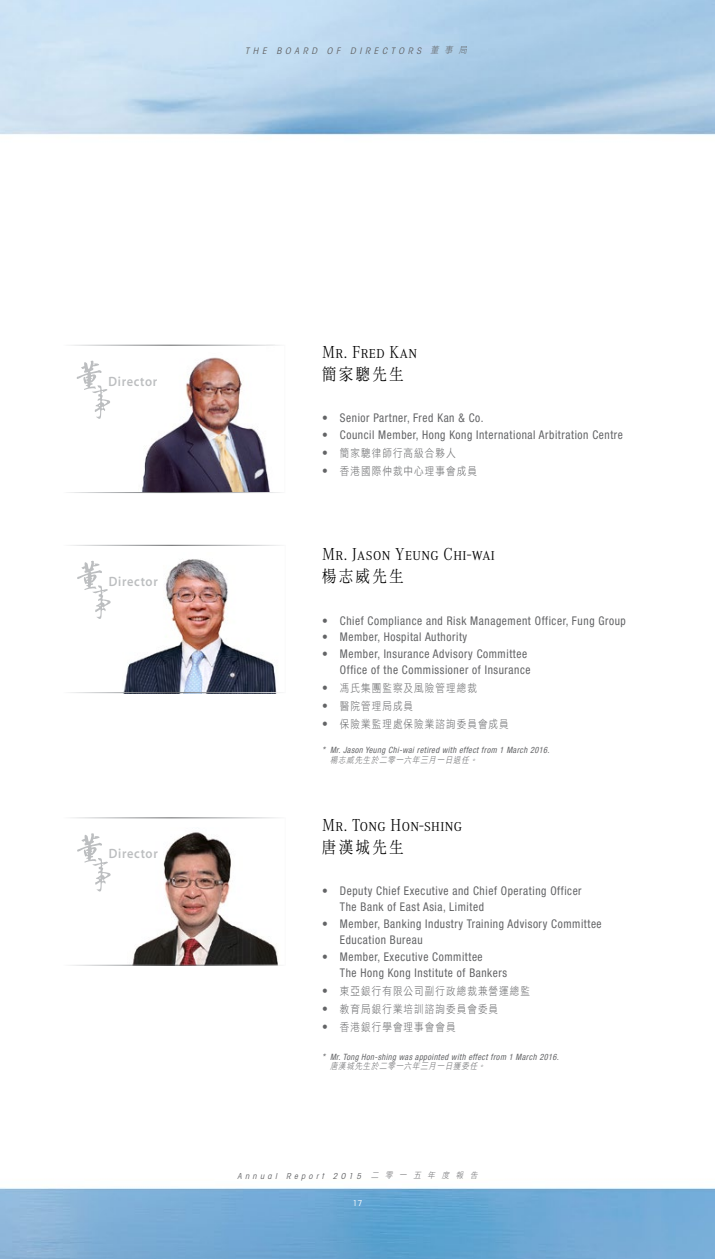
<style>
.page{position:relative;width:715px;height:1259px;background:#fff}
.page>*{position:absolute;margin:0;border:0;box-sizing:border-box;transform-origin:0 0}
.t1{font:300 18px "Corporate ASC";letter-spacing:.025em;color:#000;scale:.9 1}
.t2{font:16.5px "DF Ming Std W5";letter-spacing:.2em;color:#000;scale:.85 1}
.t3{font:13.5px "Myriad MM 565 700";letter-spacing:.06em;color:#bcbec0;scale:.85 1}
.t4{font:condensed 12px "Helvetica Neue";letter-spacing:.05em;color:#636466;scale:.95 1}
.t5{font:11.25px "DF Hei Std W3";letter-spacing:.11em;color:#636466;scale:.85 1}
.t6{font:italic condensed 9px "Avant Garde";color:#636466}
.t7{font:italic 9px "DF Hei Std W3";color:#636466;scale:.9 1}
.t8{font:italic condensed 8.7px "Helvetica Neue";color:#636466;scale:.95 1}
.t9{font:italic 8.7px "DF Hei Std W3";color:#636466;scale:.85 1}
.t10{font:italic condensed 8.25px "Avant Garde";color:#636466}
.t11{font:italic 8.25px "DF Hei Std W3";color:#636466;scale:.9 1}
.t12{font:condensed 8.25px "Avant Garde";color:#fff}
.s1{font-size:9px}
</style>
<div class="page">
<img style="left:0;top:0;width:714px;height:1259px">
<img style="left:138px;top:347px;width:137px;height:144px">
<svg style="left:77px;top:360px;width:33px;height:59px"></svg>
<img style="left:122px;top:553px;width:159px;height:138px">
<svg style="left:77px;top:560px;width:34px;height:59px"></svg>
<img style="left:128px;top:828px;width:155px;height:135px">
<svg style="left:77px;top:833px;width:34px;height:58px"></svg>
<div style="left:61px;top:345px;width:224px;height:148px;border:1px solid #fff"></div>
<div style="left:61px;top:545px;width:224px;height:148px;border:1px solid #fff"></div>
<div style="left:61px;top:817px;width:224px;height:148px;border:1px solid #fff"></div>
<p class="t6" style="left:245px;top:45px;width:180px">THE BOARD OF DIRECTORS</p>
<p class="t7" style="left:430px;top:45px;width:44px">董 事 局</p>
<p class="t3" style="left:108px;top:374px;width:59px">Director</p>
<p class="t3" style="left:109px;top:574px;width:59px">Director</p>
<p class="t3" style="left:109px;top:847px;width:59px">Director</p>
<p class="t1" style="left:322px;top:342px;width:107px">Mr. Fred Kan</p>
<p class="t2" style="left:322px;top:365px;width:97px">簡家驄先生</p>
<p class="t4" style="left:340px;top:411px;width:153px">Senior Partner, Fred Kan &amp; Co.</p>
<p class="t4" style="left:340px;top:427px;width:299px">Council Member, Hong Kong International Arbitration Centre</p>
<p class="t5" style="left:340px;top:446px;width:138px">簡家驄律師行高級合夥人</p>
<p class="t5" style="left:340px;top:464px;width:163px">香港國際仲裁中心理事會成員</p>
<p class="t4" style="left:322px;top:411px;width:8px">•</p>
<p class="t4" style="left:322px;top:427px;width:8px">•</p>
<p class="t4" style="left:322px;top:445px;width:8px">•</p>
<p class="t4" style="left:322px;top:463px;width:8px">•</p>
<p class="t1" style="left:322px;top:544px;width:193px">Mr. Jason Yeung Chi-wai</p>
<p class="t2" style="left:322px;top:567px;width:97px">楊志威先生</p>
<p class="t4" style="left:340px;top:613px;width:302px">Chief Compliance and Risk Management Officer, Fung Group</p>
<p class="t4" style="left:340px;top:630px;width:135px">Member, Hospital Authority</p>
<p class="t4" style="left:340px;top:646px;width:198px">Member, Insurance Advisory Committee</p>
<p class="t4" style="left:340px;top:663px;width:202px">Office of the Commissioner of Insurance</p>
<p class="t5" style="left:340px;top:682px;width:163px">馮氏集團監察及風險管理總裁</p>
<p class="t5" style="left:340px;top:700px;width:88px">醫院管理局成員</p>
<p class="t5" style="left:340px;top:718px;width:200px">保險業監理處保險業諮詢委員會成員</p>
<p class="t4" style="left:322px;top:613px;width:8px">•</p>
<p class="t4" style="left:322px;top:630px;width:8px">•</p>
<p class="t4" style="left:322px;top:646px;width:8px">•</p>
<p class="t4" style="left:322px;top:681px;width:8px">•</p>
<p class="t4" style="left:322px;top:699px;width:8px">•</p>
<p class="t4" style="left:322px;top:717px;width:8px">•</p>
<p class="t8" style="left:322px;top:745px;width:243px"><span class="s1">*</span> Mr. Jason Yeung Chi-wai retired with effect from 1 March 2016.</p>
<p class="t9" style="left:330px;top:755px;width:177px">楊志威先生於二零一六年三月一日退任。</p>
<p class="t1" style="left:322px;top:815px;width:157px">Mr. Tong Hon-shing</p>
<p class="t2" style="left:322px;top:837px;width:97px">唐漢城先生</p>
<p class="t4" style="left:340px;top:883px;width:256px">Deputy Chief Executive and Chief Operating Officer</p>
<p class="t4" style="left:340px;top:900px;width:153px">The Bank of East Asia, Limited</p>
<p class="t4" style="left:340px;top:916px;width:277px">Member, Banking Industry Training Advisory Committee</p>
<p class="t4" style="left:340px;top:933px;width:89px">Education Bureau</p>
<p class="t4" style="left:340px;top:949px;width:152px">Member, Executive Committee</p>
<p class="t4" style="left:340px;top:966px;width:177px">The Hong Kong Institute of Bankers</p>
<p class="t5" style="left:340px;top:985px;width:225px">東亞銀行有限公司副行政總裁兼營運總監</p>
<p class="t5" style="left:340px;top:1003px;width:188px">教育局銀行業培訓諮詢委員會委員</p>
<p class="t5" style="left:340px;top:1021px;width:138px">香港銀行學會理事會會員</p>
<p class="t4" style="left:322px;top:883px;width:8px">•</p>
<p class="t4" style="left:322px;top:916px;width:8px">•</p>
<p class="t4" style="left:322px;top:949px;width:8px">•</p>
<p class="t4" style="left:322px;top:984px;width:8px">•</p>
<p class="t4" style="left:322px;top:1002px;width:8px">•</p>
<p class="t4" style="left:322px;top:1020px;width:8px">•</p>
<p class="t8" style="left:322px;top:1051px;width:253px"><span class="s1">*</span> Mr. Tong Hon-shing was appointed with effect from 1 March 2016.</p>
<p class="t9" style="left:330px;top:1061px;width:186px">唐漢城先生於二零一六年三月一日獲委任。</p>
<p class="t10" style="left:237px;top:1170px;width:127px">Annual Report 2015</p>
<p class="t11" style="left:371px;top:1171px;width:122px">二零一五年度報告</p>
<p class="t12" style="left:352px;top:1198px;width:11px">17</p>
</div>
